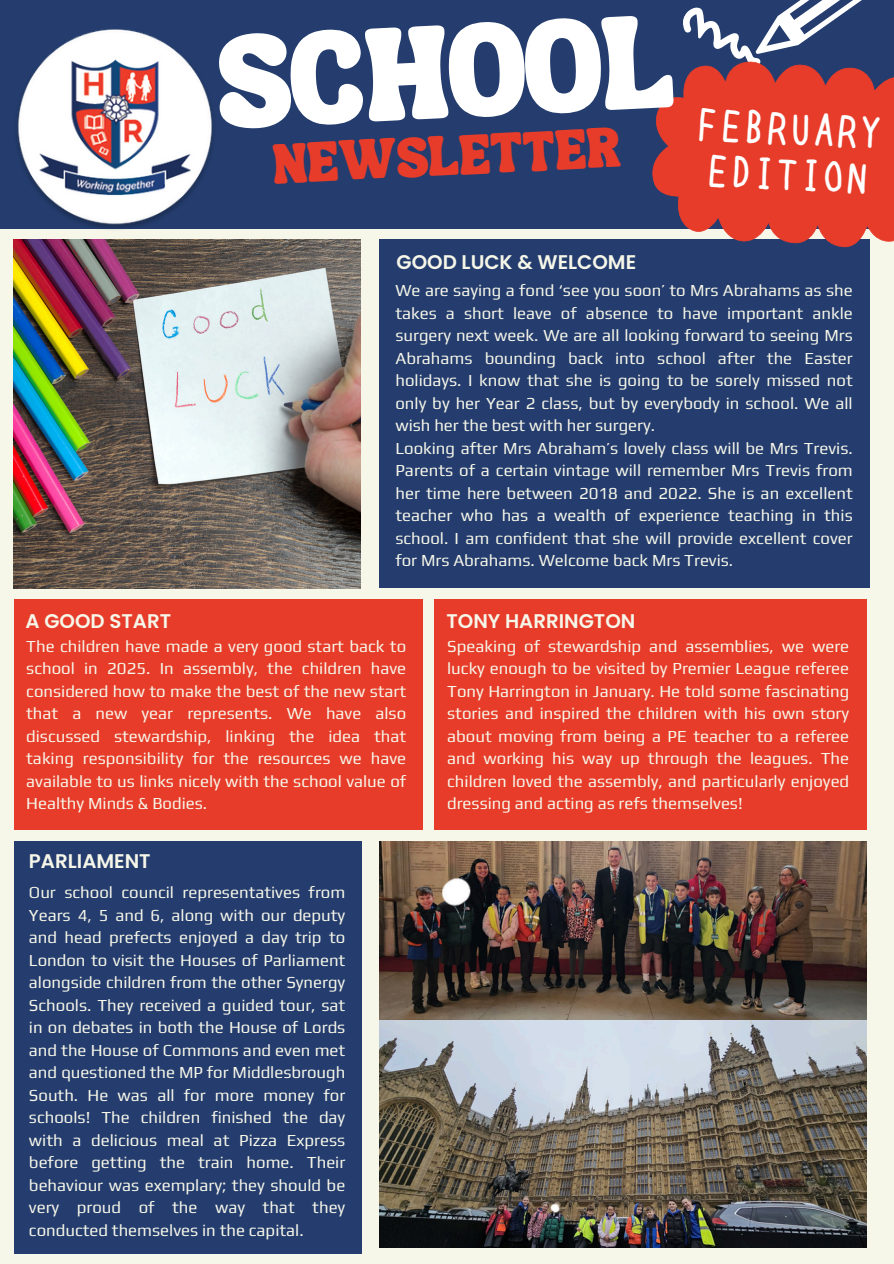
<style>
.page{position:relative;width:894px;height:1264px;background:#fff}
.page>*{position:absolute;margin:0;border:0;box-sizing:border-box;transform-origin:0 0}
.t1{font:64.5px "TANSONGBIRD";color:#fff}
.t2{font:46.5px/46px "uzura font";color:#fff}
.t3{font:27.45px "TANSONGBIRD";color:#e73c2a}
.t4{font:600 19.8px "Poppins";color:#f6f6e9}
.t5{font:16.8px/22.5px "Play";color:#f6f6e9;text-align:justify}
</style>
<div class="page">
<div style="left:0;top:0;width:893px;height:1263px;background:#f6f6e9"></div>
<div style="left:0;top:0;width:893px;height:229px;background:#243d6e"></div>
<svg style="left:683px;top:0;width:179px;height:54px"></svg>
<img style="left:17px;top:29px;width:196px;height:201px">
<div style="left:379px;top:239px;width:490px;height:349px;background:#243d6e"></div>
<svg style="left:652px;top:55px;width:241px;height:198px;fill:#e73c2a"></svg>
<div style="left:14px;top:599px;width:408px;height:231px;background:#e73c2a"></div>
<div style="left:14px;top:841px;width:347px;height:412px;background:#243d6e"></div>
<img style="left:13px;top:239px;width:348px;height:349px">
<div style="left:434px;top:599px;width:432px;height:231px;background:#e73c2a"></div>
<img style="left:379px;top:841px;width:487px;height:179px">
<img style="left:379px;top:1020px;width:487px;height:227px">
<p class="t1" style="left:218px;top:70px;width:456px;rotate:-3deg">SCHOOL</p>
<p class="t3" style="left:273px;top:159px;width:349px;rotate:-3deg">NEWSLETTER</p>
<p class="t4" style="left:396px;top:249px;width:241px">GOOD LUCK &amp; WELCOME</p>
<h2 class="t2" style="left:697px;top:99px;width:187px;rotate:3deg">FEBRUARY<br>EDITION</h2>
<h1 class="t5" style="left:395px;top:279px;width:458px">We are saying a fond ‘see you soon’ to Mrs Abrahams as she takes a short leave of absence to have important ankle surgery next week. We are all looking forward to seeing Mrs Abrahams bounding back into school after the Easter holidays. I know that she is going to be sorely missed not only by her Year 2 class, but by everybody in school. We all wish her the best with her surgery.</h1>
<h3 class="t5" style="left:395px;top:436px;width:458px">Looking after Mrs Abraham’s lovely class will be Mrs Trevis.<br>Parents of a certain vintage will remember Mrs Trevis from her time here between 2018 and 2022. She is an excellent teacher who has a wealth of experience teaching in this school. I am confident that she will provide excellent cover for Mrs Abrahams. Welcome back Mrs Trevis.</h3>
<p class="t4" style="left:26px;top:607px;width:147px">A GOOD START</p>
<p class="t5" style="left:26px;top:634px;width:381px">The children have made a very good start back to school in 2025. In assembly, the children have considered how to make the best of the new start that a new year represents. We have also discussed stewardship, linking the idea that taking responsibility for the resources we have available to us links nicely with the school value of Healthy Minds &amp; Bodies.</p>
<p class="t4" style="left:29px;top:847px;width:123px">PARLIAMENT</p>
<h4 class="t5" style="left:29px;top:881px;width:318px">Our school council representatives from Years 4, 5 and 6, along with our deputy and head prefects enjoyed a day trip to London to visit the Houses of Parliament alongside children from the other Synergy Schools. They received a guided tour, sat in on debates in both the House of Lords and the House of Commons and even met and questioned the MP for Middlesbrough South. He was all for more money for schools! The children finished the day with a delicious meal at Pizza Express before getting the train home. Their behaviour was exemplary; they should be very proud of the way that they conducted themselves in the capital.</h4>
<p class="t4" style="left:446px;top:607px;width:190px">TONY HARRINGTON</p>
<h4 class="t5" style="left:447px;top:634px;width:403px">Speaking of stewardship and assemblies, we were lucky enough to be visited by Premier League referee Tony Harrington in January. He told some fascinating stories and inspired the children with his own story about moving from being a PE teacher to a referee and working his way up through the leagues. The children loved the assembly, and particularly enjoyed dressing and acting as refs themselves!</h4>
</div>
